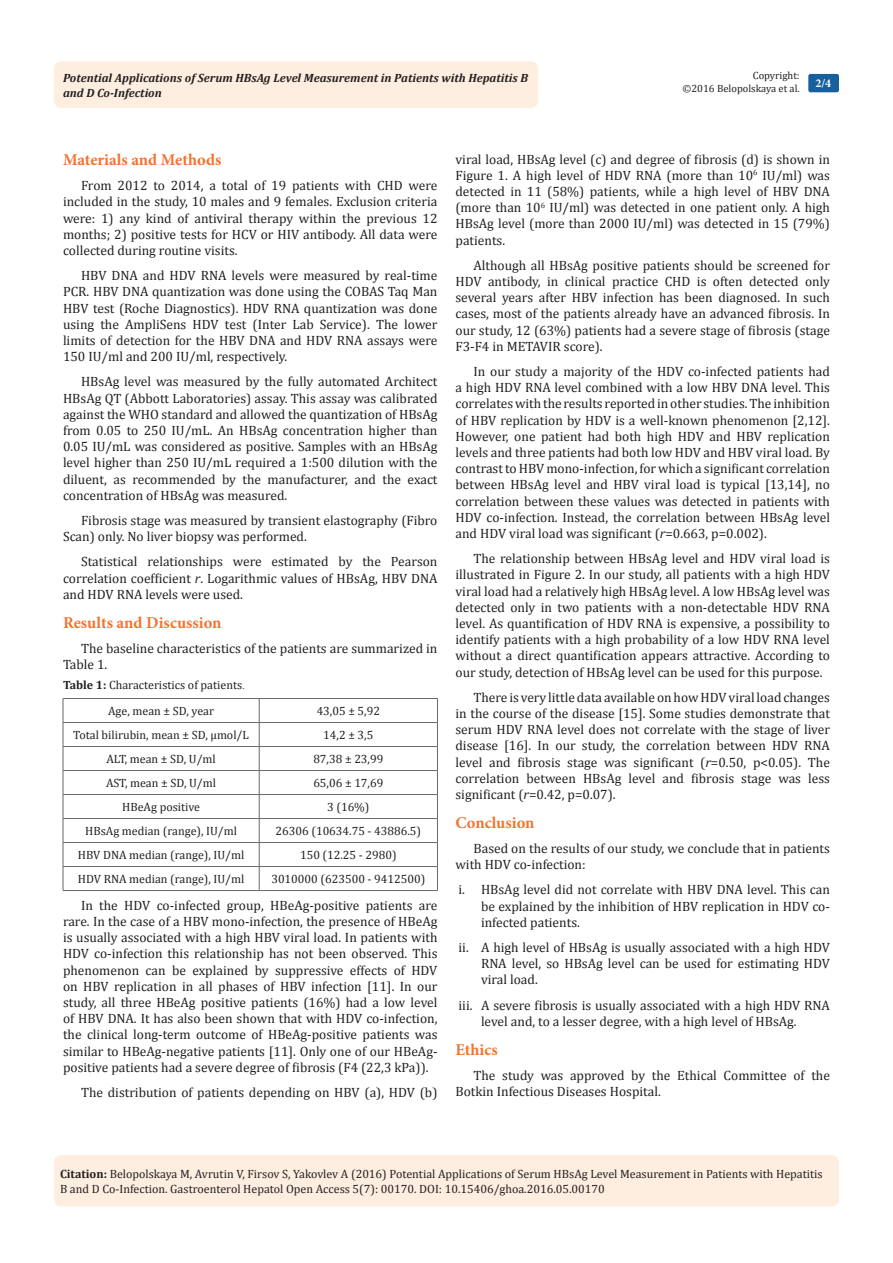
<style>
.page{position:relative;width:893px;height:1263px;background:#fff}
.page>*{position:absolute;margin:0;border:0;box-sizing:border-box;transform-origin:0 0}
.t1{font:700 16.5px "Minion Pro";color:#f37331}
.Normal__Web{font:13.5px/16.2px "Cambria";color:#231f20;text-align:justify}
.Citation{font:12px/14.4px "Cambria";color:#231f20}
.t2{font:italic 700 12px/14.4px "Cambria";color:#231f20}
.t3{font:700 12px "Minion Pro";color:#fff}
.t4{font:10.5px/12.6px "Cambria";color:#231f20;text-align:right}
.s1{font-style:italic}
.s2{font-weight:700}
.s3{font-family:"Times New Roman"}
</style>
<div class="page">
<div style="left:54px;top:1155px;width:785px;height:51px;background:#feeee0;border-radius:7px"></div>
<div style="left:54px;top:61px;width:484px;height:47px;background:#feeee0;border-radius:8px"></div>
<div style="left:808px;top:74px;width:31px;height:18px;background:#18609d;border-radius:2px"></div>
<hr style="left:63px;top:698px;width:196px;height:1px;background:#69696c">
<hr style="left:259px;top:698px;width:178px;height:1px;background:#69696c">
<hr style="left:63px;top:722px;width:196px;height:1px;background:#69696c">
<hr style="left:259px;top:722px;width:178px;height:1px;background:#69696c">
<hr style="left:63px;top:746px;width:196px;height:1px;background:#69696c">
<hr style="left:259px;top:746px;width:178px;height:1px;background:#69696c">
<hr style="left:63px;top:770px;width:196px;height:1px;background:#69696c">
<hr style="left:259px;top:770px;width:178px;height:1px;background:#69696c">
<hr style="left:63px;top:794px;width:196px;height:1px;background:#69696c">
<hr style="left:259px;top:794px;width:178px;height:1px;background:#69696c">
<hr style="left:63px;top:818px;width:196px;height:1px;background:#69696c">
<hr style="left:259px;top:818px;width:178px;height:1px;background:#69696c">
<hr style="left:63px;top:842px;width:196px;height:1px;background:#69696c">
<hr style="left:259px;top:842px;width:178px;height:1px;background:#69696c">
<hr style="left:63px;top:866px;width:196px;height:1px;background:#69696c">
<svg style="left:63px;top:699px;width:1px;height:191px"></svg>
<hr style="left:259px;top:866px;width:178px;height:1px;background:#69696c">
<svg style="left:259px;top:698px;width:1px;height:192px"></svg>
<svg style="left:437px;top:698px;width:1px;height:192px"></svg>
<hr style="left:63px;top:890px;width:196px;height:1px;background:#69696c">
<hr style="left:259px;top:890px;width:178px;height:1px;background:#69696c">
<p class="t4" style="left:682px;top:69px;width:119px">Copyright:<br>©2016 Belopolskaya et al.</p>
<p class="t2" style="left:63px;top:70px;width:466px">Potential Applications of Serum HBsAg Level Measurement in Patients with Hepatitis B and D Co-Infection</p>
<p class="t3" style="left:815px;top:75px;width:17px">2/4</p>
<p class="t1" style="left:63px;top:148px;width:160px">Materials and Methods</p>
<p class="Normal__Web" style="left:63px;top:177px;width:376px;text-indent:18px">From 2012 to 2014, a total of 19 patients with CHD were included in the study, 10 males and 9 females. Exclusion criteria were: 1) any kind of antiviral therapy within the previous 12 months; 2) positive tests for HCV or HIV antibody. All data were collected during routine visits.</p>
<p class="Normal__Web" style="left:63px;top:267px;width:376px;text-indent:18px">HBV DNA and HDV RNA levels were measured by real-time PCR. HBV DNA quantization was done using the COBAS Taq Man HBV test (Roche Diagnostics). HDV RNA quantization was done using the AmpliSens HDV test (Inter Lab Service). The lower limits of detection for the HBV DNA and HDV RNA assays were 150 IU/ml and 200 IU/ml, respectively.</p>
<p class="Normal__Web" style="left:63px;top:374px;width:376px;text-indent:18px">HBsAg level was measured by the fully automated Architect HBsAg QT (Abbott Laboratories) assay. This assay was calibrated against the WHO standard and allowed the quantization of HBsAg from 0.05 to 250 IU/mL. An HBsAg concentration higher than 0.05 IU/mL was considered as positive. Samples with an HBsAg level higher than 250 IU/mL required a 1:500 dilution with the diluent, as recommended by the manufacturer, and the exact concentration of HBsAg was measured.</p>
<p class="Normal__Web" style="left:63px;top:512px;width:376px;text-indent:18px">Fibrosis stage was measured by transient elastography (Fibro<br>Scan) only. No liver biopsy was performed.</p>
<p class="Normal__Web" style="left:63px;top:554px;width:376px;text-indent:18px">Statistical relationships were estimated by the Pearson correlation coefficient <span class="s1">r</span>. Logarithmic values of HBsAg, HBV DNA and HDV RNA levels were used.</p>
<p class="t1" style="left:63px;top:611px;width:160px">Results and Discussion</p>
<p class="Normal__Web" style="left:63px;top:640px;width:376px;text-indent:18px">The baseline characteristics of the patients are summarized in<br>Table 1.</p>
<p class="Citation" style="left:63px;top:677px;width:184px"><span class="s2">Table 1:</span> Characteristics of patients<span class="s3">.</span></p>
<p class="Citation" style="left:108px;top:704px;width:107px">Age, mean ± SD, year</p>
<p class="Citation" style="left:317px;top:704px;width:65px">43,05 ± 5,92</p>
<p class="Citation" style="left:73px;top:728px;width:177px">Total bilirubin, mean ± SD, μmol/L</p>
<p class="Citation" style="left:323px;top:728px;width:52px">14,2 ± 3,5</p>
<p class="Citation" style="left:106px;top:752px;width:111px">ALT, mean ± SD, U/ml</p>
<p class="Citation" style="left:313px;top:752px;width:72px">87,38 ± 23,99</p>
<p class="Citation" style="left:106px;top:776px;width:111px">AST, mean ± SD, U/ml</p>
<p class="Citation" style="left:313px;top:776px;width:72px">65,06 ± 17,69</p>
<p class="Citation" style="left:122px;top:800px;width:79px">HBeAg positive</p>
<p class="Citation" style="left:327px;top:800px;width:44px">3 (16%)</p>
<p class="Citation" style="left:85px;top:824px;width:153px">HBsAg median (range), IU/ml</p>
<p class="Citation" style="left:276px;top:824px;width:147px">26306 (10634.75 - 43886.5)</p>
<p class="Citation" style="left:78px;top:848px;width:168px">HBV DNA median (range), IU/ml</p>
<p class="Citation" style="left:300px;top:848px;width:98px">150 (12.25 - 2980)</p>
<p class="Citation" style="left:78px;top:872px;width:168px">HDV RNA median (range), IU/ml</p>
<p class="Citation" style="left:271px;top:872px;width:156px">3010000 (623500 - 9412500)</p>
<p class="Normal__Web" style="left:63px;top:897px;width:376px;text-indent:18px">In the HDV co-infected group, HBeAg-positive patients are rare. In the case of a HBV mono-infection, the presence of HBeAg is usually associated with a high HBV viral load. In patients with HDV co-infection this relationship has not been observed. This phenomenon can be explained by suppressive effects of HDV on HBV replication in all phases of HBV infection [11]. In our study, all three HBeAg positive patients (16%) had a low level of HBV DNA. It has also been shown that with HDV co-infection, the clinical long-term outcome of HBeAg-positive patients was similar to HBeAg-negative patients [11]. Only one of our HBeAg&shy;positive patients had a severe degree of fibrosis (F4 (22,3 kPa)).</p>
<p class="Normal__Web" style="left:81px;top:1084px;width:358px">The distribution of patients depending on HBV (a), HDV (b)</p>
<p class="Normal__Web" style="left:455px;top:151px;width:376px">viral load, HBsAg level (c) and degree of fibrosis (d) is shown in Figure 1. A high level of HDV RNA (more than 10<sup>6</sup> IU/ml) was detected in 11 (58%) patients, while a high level of HBV DNA (more than 10<sup>6</sup> IU/ml) was detected in one patient only. A high HBsAg level (more than 2000 IU/ml) was detected in 15 (79%) patients.</p>
<p class="Normal__Web" style="left:455px;top:257px;width:376px;text-indent:18px">Although all HBsAg positive patients should be screened for HDV antibody, in clinical practice CHD is often detected only several years after HBV infection has been diagnosed. In such cases, most of the patients already have an advanced fibrosis. In our study, 12 (63%) patients had a severe stage of fibrosis (stage F3-F4 in METAVIR score).</p>
<p class="Normal__Web" style="left:455px;top:363px;width:376px;text-indent:18px">In our study a majority of the HDV co-infected patients had a high HDV RNA level combined with a low HBV DNA level. This correlates with the results reported in other studies. The inhibition of HBV replication by HDV is a well-known phenomenon [2,12].<br>However, one patient had both high HDV and HBV replication levels and three patients had both low HDV and HBV viral load. By contrast to HBV mono-infection, for which a significant correlation between HBsAg level and HBV viral load is typical [13,14], no correlation between these values was detected in patients with HDV co-infection. Instead, the correlation between HBsAg level and HDV viral load was significant (<span class="s1">r</span>=0.663, p=0.002).</p>
<p class="Normal__Web" style="left:455px;top:550px;width:376px;text-indent:18px">The relationship between HBsAg level and HDV viral load is illustrated in Figure 2. In our study, all patients with a high HDV viral load had a relatively high HBsAg level. A low HBsAg level was detected only in two patients with a non-detectable HDV RNA level. As quantification of HDV RNA is expensive, a possibility to identify patients with a high probability of a low HDV RNA level without a direct quantification appears attractive. According to our study, detection of HBsAg level can be used for this purpose.</p>
<p class="Normal__Web" style="left:455px;top:689px;width:376px;text-indent:18px">There is very little data available on how HDV viral load changes in the course of the disease [15]. Some studies demonstrate that serum HDV RNA level does not correlate with the stage of liver disease [16]. In our study, the correlation between HDV RNA level and fibrosis stage was significant (<span class="s1">r</span>=0.50, p&lt;0.05). The correlation between HBsAg level and fibrosis stage was less significant (<span class="s1">r</span>=0.42, p=0.07).</p>
<p class="t1" style="left:455px;top:811px;width:81px">Conclusion</p>
<p class="Normal__Web" style="left:455px;top:840px;width:376px;text-indent:18px">Based on the results of our study, we conclude that in patients with HDV co-infection:</p>
<p class="Normal__Web" style="left:481px;top:882px;width:350px;text-indent:-22px">i. HBsAg level did not correlate with HBV DNA level. This can be explained by the inhibition of HBV replication in HDV co&shy;infected patients.</p>
<p class="Normal__Web" style="left:481px;top:939px;width:350px;text-indent:-22px">ii. A high level of HBsAg is usually associated with a high HDV RNA level, so HBsAg level can be used for estimating HDV viral load.</p>
<p class="Normal__Web" style="left:481px;top:997px;width:350px;text-indent:-22px">iii. A severe fibrosis is usually associated with a high HDV RNA level and, to a lesser degree, with a high level of HBsAg.</p>
<p class="t1" style="left:455px;top:1038px;width:44px">Ethics</p>
<p class="Normal__Web" style="left:455px;top:1067px;width:376px;text-indent:18px">The study was approved by the Ethical Committee of the<br>Botkin Infectious Diseases Hospital.</p>
<p class="Citation" style="left:60px;top:1167px;width:764px"><span class="s2">Citation:</span> Belopolskaya M, Avrutin V, Firsov S, Yakovlev A (2016) Potential Applications of Serum HBsAg Level Measurement in Patients with Hepatitis<br>B and D Co-Infection. Gastroenterol Hepatol Open Access 5(7): 00170. DOI: 10.15406/ghoa.2016.05.00170</p>
</div>
